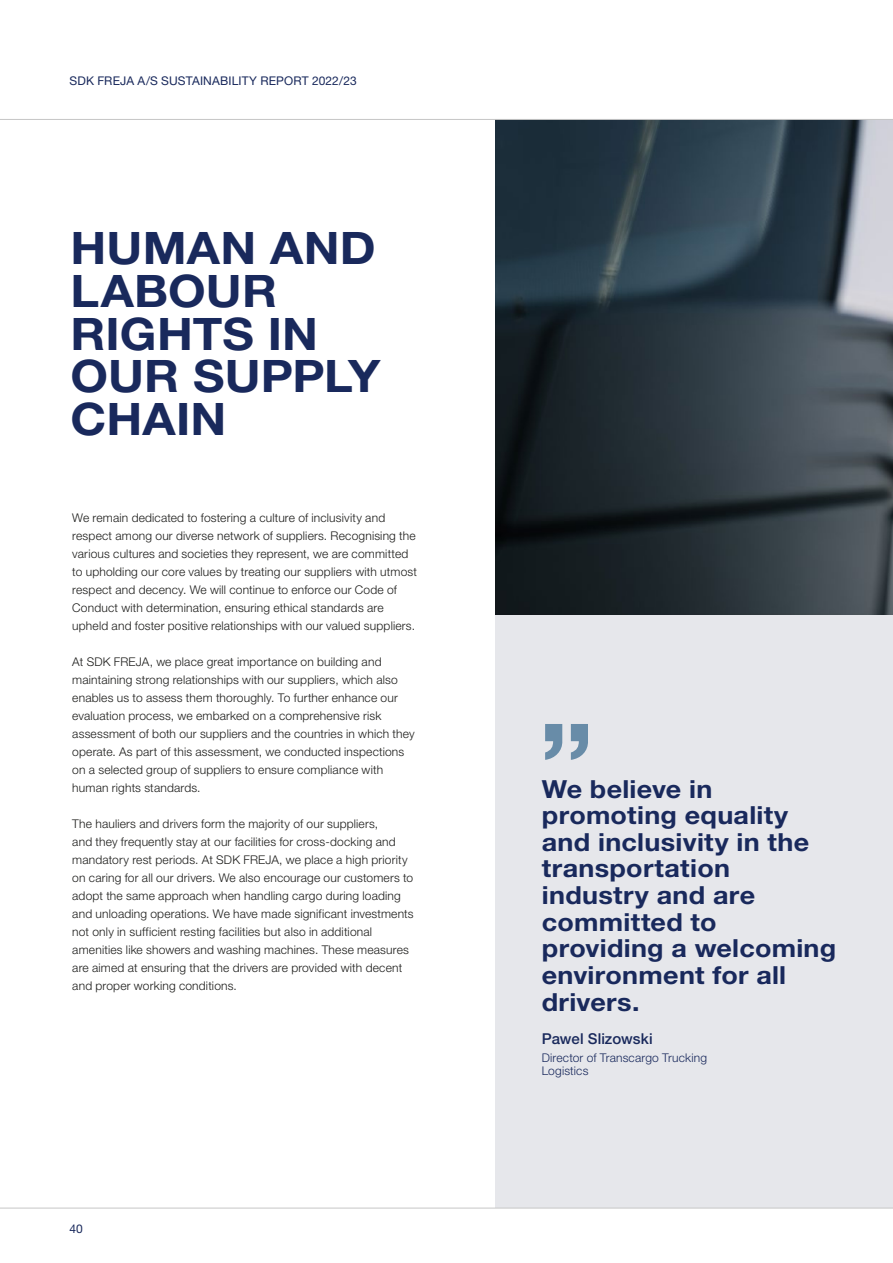
<style>
.page{position:relative;width:893px;height:1263px;background:#fff}
.page>*{position:absolute;margin:0;border:0;box-sizing:border-box;transform-origin:0 0}
.t1{font:700 111.75px "Helvetica Neue LT Pro";color:#688ca8;scale:1.08 1}
.t2{font:700 44.85px/42.6px "Helvetica Neue LT Pro";letter-spacing:.005em;color:#19295c;scale:1.08 1}
.t3{font:700 24.9px/26.7px "Helvetica Neue LT Pro";letter-spacing:.01em;color:#19295c;scale:1.08 1}
.t4{font:500 15px "Helvetica Neue LT Std";color:#19295c}
.t5{font:300 12px/18px "Helvetica Neue LT Std";letter-spacing:.015em;color:#1d1d1b}
.t6{font:12px "Helvetica Neue LT Std";letter-spacing:.01em;color:#19295c}
.t7{font:300 12px/13.5px "Helvetica Neue LT Std";letter-spacing:.015em;color:#19295c}
</style>
<div class="page">
<div style="left:495px;top:612px;width:398px;height:596px;background:#e6e7eb"></div>
<img style="left:495px;top:120px;width:398px;height:494px">
<hr style="left:0;top:119px;width:893px;height:1px;background:#c6c6c6">
<hr style="left:0;top:1208px;width:893px;height:1px;background:#c6c6c6">
<p class="t6" style="left:69px;top:74px;width:289px">SDK FREJA A/S SUSTAINABILITY REPORT 2022/23</p>
<h2 class="t2" style="left:71px;top:226px;width:288px">HUMAN AND<br>LABOUR<br>RIGHTS IN<br>OUR SUPPLY<br>CHAIN</h2>
<p class="t5" style="left:72px;top:508px;width:346px">We remain dedicated to fostering a culture of inclusivity and respect among our diverse network of suppliers. Recognising the various cultures and societies they represent, we are committed to upholding our core values by treating our suppliers with utmost respect and decency. We will continue to enforce our Code of Conduct with determination, ensuring ethical standards are upheld and foster positive relationships with our valued suppliers.</p>
<p class="t5" style="left:72px;top:652px;width:344px">At SDK FREJA, we place great importance on building and maintaining strong relationships with our suppliers, which also enables us to assess them thoroughly. To further enhance our evaluation process, we embarked on a comprehensive risk assessment of both our suppliers and the countries in which they operate. As part of this assessment, we conducted inspections on a selected group of suppliers to ensure compliance with human rights standards.</p>
<p class="t5" style="left:72px;top:814px;width:343px">The hauliers and drivers form the majority of our suppliers,<br>and they frequently stay at our facilities for cross-docking and mandatory rest periods. At SDK FREJA, we place a high priority on caring for all our drivers. We also encourage our customers to adopt the same approach when handling cargo during loading and unloading operations. We have made significant investments not only in sufficient resting facilities but also in additional amenities like showers and washing machines. These measures are aimed at ensuring that the drivers are provided with decent and proper working conditions.</p>
<p class="t6" style="left:69px;top:1222px;width:15px">40</p>
<h1 class="t1" style="left:539px;top:695px;width:53px">”</h1>
<h3 class="t3" style="left:542px;top:775px;width:274px">We believe in promoting equality and inclusivity in the transportation industry and are committed to providing a welcoming environment for all drivers.</h3>
<p class="t4" style="left:542px;top:1030px;width:112px">Pawel Slizowski</p>
<p class="t7" style="left:542px;top:1050px;width:167px">Director of Transcargo Trucking<br>Logistics</p>
</div>
